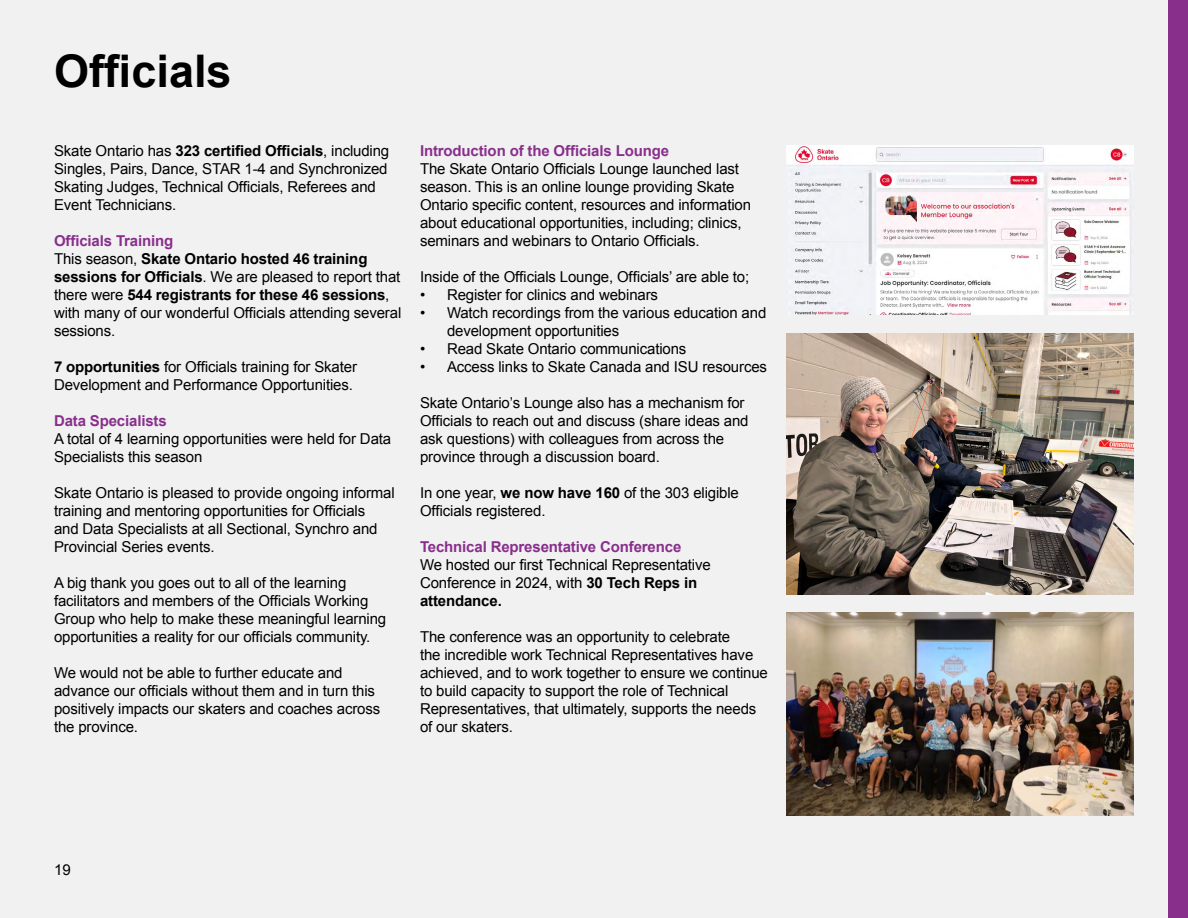
<style>
.page{position:relative;width:1188px;height:918px;background:#f1f1f2}
.page>*{position:absolute;margin:0;border:0;box-sizing:border-box;transform-origin:0 0}
.Headings{font:700 45px "Arial";color:#000}
.t1{font:15px/18px "Arial";letter-spacing:-.01em;color:#000}
.t2{font:700 15px "Arial";letter-spacing:-.01em;color:#882f8b}
.s1{font-weight:700}
.s2{font-weight:700;color:#882f8b}
</style>
<div class="page">
<div style="left:1169px;top:0;width:19px;height:918px;background:#882f8b"></div>
<img style="left:786px;top:333px;width:348px;height:261px">
<img style="left:786px;top:145px;width:348px;height:170px">
<img style="left:786px;top:612px;width:348px;height:203px">
<h2 class="Headings" style="left:54px;top:41px;width:179px">Officials</h2>
<p class="t1" style="left:54px;top:142px;width:337px">Skate Ontario has <span class="s1">323 certified Officials</span>, including Singles, Pairs, Dance, STAR 1-4 and Synchronized Skating Judges, Technical Officials, Referees and Event Technicians.</p>
<p class="t1" style="left:54px;top:232px;width:349px"><span class="s2">Officials Training<br></span>This season, <span class="s1">Skate Ontario hosted 46 training sessions for Officials</span>. We are pleased to report that there were <span class="s1">544 registrants for these 46 sessions</span>, with many of our wonderful Officials attending several sessions.</p>
<p class="t1" style="left:54px;top:358px;width:305px"><span class="s1">7 opportunities</span> for Officials training for Skater<br>Development and Performance Opportunities.</p>
<p class="t2" style="left:54px;top:411px;width:114px">Data Specialists</p>
<p class="t1" style="left:54px;top:430px;width:339px">A total of 4 learning opportunities were held for Data<br>Specialists this season</p>
<p class="t1" style="left:54px;top:484px;width:342px">Skate Ontario is pleased to provide ongoing informal training and mentoring opportunities for Officials<br>and Data Specialists at all Sectional, Synchro and Provincial Series events.</p>
<p class="t1" style="left:54px;top:574px;width:334px">A big thank you goes out to all of the learning facilitators and members of the Officials Working Group who help to make these meaningful learning opportunities a reality for our officials community.</p>
<p class="t1" style="left:54px;top:664px;width:328px">We would not be able to further educate and advance our officials without them and in turn this positively impacts our skaters and coaches across the province.</p>
<p class="t2" style="left:420px;top:141px;width:251px">Introduction of the Officials Lounge</p>
<p class="t1" style="left:420px;top:160px;width:333px">The Skate Ontario Officials Lounge launched last season. This is an online lounge providing Skate Ontario specific content, resources and information about educational opportunities, including; clinics, seminars and webinars to Ontario Officials.</p>
<p class="t1" style="left:420px;top:268px;width:331px">Inside of the Officials Lounge, Officials’ are able to;</p>
<p class="t1" style="left:420px;top:286px;width:240px">• Register for clinics and webinars</p>
<p class="t1" style="left:447px;top:304px;width:321px;text-indent:-27px">• Watch recordings from the various education and development opportunities</p>
<p class="t1" style="left:420px;top:340px;width:268px">• Read Skate Ontario communications</p>
<p class="t1" style="left:420px;top:358px;width:349px">• Access links to Skate Canada and ISU resources</p>
<p class="t1" style="left:420px;top:394px;width:330px">Skate Ontario’s Lounge also has a mechanism for Officials to reach out and discuss (share ideas and ask questions) with colleagues from across the province through a discussion board.</p>
<p class="t1" style="left:420px;top:484px;width:320px">In one year, <span class="s1">we now have 160</span> of the 303 eligible<br>Officials registered.</p>
<p class="t2" style="left:420px;top:537px;width:263px">Technical Representative Conference</p>
<p class="t1" style="left:420px;top:556px;width:292px">We hosted our first Technical Representative<br>Conference in 2024, with <span class="s1">30 Tech Reps in attendance.</span></p>
<p class="t1" style="left:420px;top:628px;width:349px">The conference was an opportunity to celebrate<br>the incredible work Technical Representatives have achieved, and to work together to ensure we continue to build capacity to support the role of Technical Representatives, that ultimately, supports the needs of our skaters.</p>
<p class="t1" style="left:54px;top:861px;width:18px">19</p>
</div>
